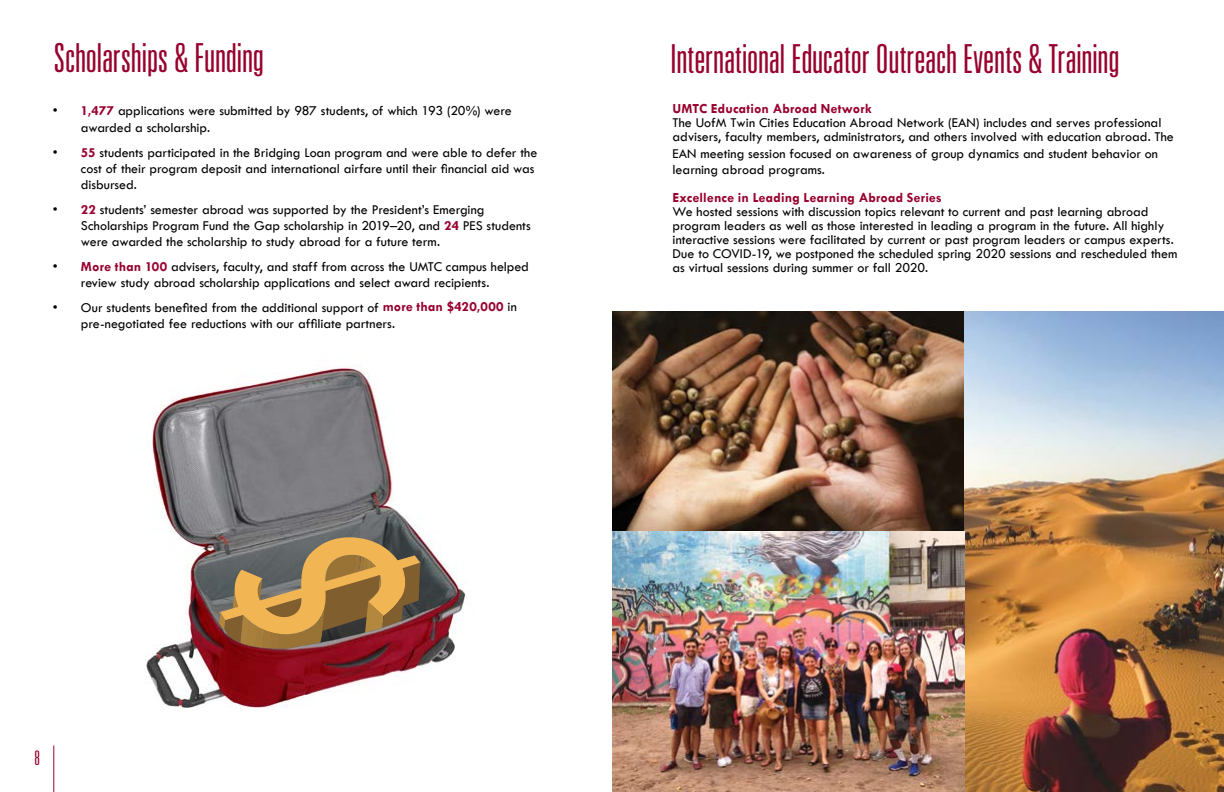
<style>
.page{position:relative;width:1224px;height:792px;background:#fff}
.page>*{position:absolute;margin:0;border:0;box-sizing:border-box;transform-origin:0 0}
.t1{font:300 ultra-condensed 40px "Univers";letter-spacing:-.01em;color:#98002e}
.t2{font:300 ultra-condensed 20px "Univers";color:#98002e}
.t3{font:14px/16px "Tw Cen";color:#000}
.t4{font:700 14px "Tw Cen";letter-spacing:.01em;color:#98002e}
.s1{font-weight:700;color:#98002e}
.s2{font-weight:700;color:#fff}
</style>
<div class="page">
<hr style="left:53px;top:746px;width:1px;height:46px;background:#98002e">
<img style="left:145px;top:365px;width:308px;height:333px">
<svg style="left:217px;top:536px;width:203px;height:39px"></svg>
<img style="left:161px;top:575px;width:305px;height:133px">
<img style="left:612px;top:312px;width:353px;height:219px">
<img style="left:965px;top:312px;width:259px;height:480px">
<img style="left:612px;top:531px;width:353px;height:261px">
<h1 class="t1" style="left:54px;top:37px;width:211px">Scholarships &amp; Funding</h1>
<h1 class="t1" style="left:670px;top:38px;width:451px">International Educator Outreach Events &amp; Training</h1>
<p class="t3" style="left:81px;top:103px;width:432px;text-indent:-28px">• <span class="s1">1,477</span> applications were submitted by 987 students, of which 193 (20%) were awarded a scholarship.</p>
<p class="t3" style="left:81px;top:144px;width:458px;text-indent:-28px">• <span class="s1">55</span> students participated in the Bridging Loan program and were able to defer the cost of their program deposit and international airfare until their financial aid was disbursed.</p>
<p class="t3" style="left:81px;top:201px;width:451px;text-indent:-28px">• <span class="s1">22</span> students’ semester abroad was supported by the President’s Emerging<br>Scholarships Program Fund the Gap scholarship in 2019–20, and <span class="s1">24</span> PES students were awarded the scholarship to study abroad for a future term.</p>
<p class="t3" style="left:81px;top:258px;width:450px;text-indent:-28px">• <span class="s1">More than 100</span> advisers, faculty, and staff from across the UMTC campus helped review study abroad scholarship applications and select award recipients.</p>
<p class="t3" style="left:81px;top:299px;width:437px;text-indent:-28px">• Our students benefited from the additional support of <span class="s2">more than $420,000</span> in pre-negotiated fee reductions with our affiliate partners.</p>
<p class="t4" style="left:673px;top:101px;width:201px">UMTC Education Abroad Network</p>
<p class="t3" style="left:673px;top:116px;width:503px;line-height:14px">The UofM Twin Cities Education Abroad Network (EAN) includes and serves professional advisers, faculty members, administrators, and others involved with education abroad. The</p>
<p class="t3" style="left:673px;top:145px;width:487px">EAN meeting session focused on awareness of group dynamics and student behavior on learning abroad programs.</p>
<p class="t4" style="left:673px;top:189px;width:271px">Excellence in Leading Learning Abroad Series</p>
<p class="t3" style="left:673px;top:204px;width:506px;line-height:14px">We hosted sessions with discussion topics relevant to current and past learning abroad program leaders as well as those interested in leading a program in the future. All highly interactive sessions were facilitated by current or past program leaders or campus experts.<br>Due to COVID-19, we postponed the scheduled spring 2020 sessions and rescheduled them as virtual sessions during summer or fall 2020.</p>
<h2 class="t2" style="left:35px;top:748px;width:7px">8</h2>
</div>
